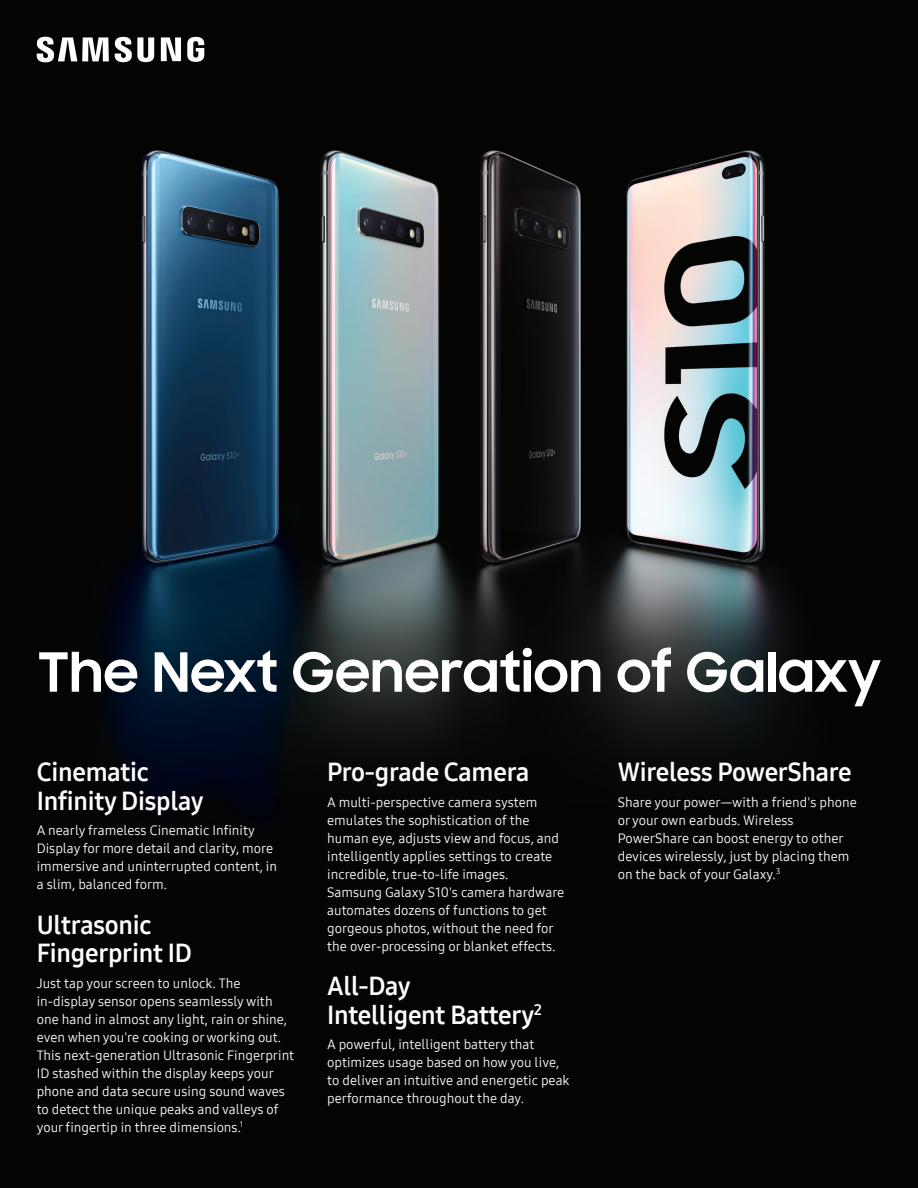
<style>
.page{position:relative;width:918px;height:1188px;background:#040503}
.page>*{position:absolute;margin:0;border:0;box-sizing:border-box;transform-origin:0 0}
.t1{font:700 54px "Samsung Sharp Sans";letter-spacing:.01em;color:#fff}
.t2{font:25.5px/28.5px "Samsung One 700";letter-spacing:-.01em;color:#fff}
.t3{font:13.5px/18px "Samsung One 400";color:#fff}
</style>
<div class="page">
<img style="left:106px;top:36px;width:684px;height:775px">
<svg style="left:161px;top:37px;width:20px;height:24px"></svg>
<svg style="left:37px;top:37px;width:72px;height:25px"></svg>
<svg style="left:115px;top:37px;width:39px;height:25px"></svg>
<svg style="left:187px;top:37px;width:17px;height:25px"></svg>
<h1 class="t1" style="left:38px;top:632px;width:845px">The Next Generation of Galaxy</h1>
<h2 class="t2" style="left:37px;top:758px;width:169px">Cinematic<br>Infinity Display</h2>
<p class="t3" style="left:37px;top:821px;width:242px">A nearly frameless Cinematic Infinity Display for more detail and clarity, more immersive and uninterrupted content, in a slim, balanced form.</p>
<h2 class="t2" style="left:37px;top:910px;width:157px">Ultrasonic<br>Fingerprint ID</h2>
<p class="t3" style="left:37px;top:974px;width:259px">Just tap your screen to unlock. The in-display sensor opens seamlessly with one hand in almost any light, rain or shine, even when you're cooking or working out.<br>This next-generation Ultrasonic Fingerprint ID stashed within the display keeps your phone and data secure using sound waves to detect the unique peaks and valleys of your fingertip in three dimensions.<sup>1</sup></p>
<h2 class="t2" style="left:327px;top:758px;width:204px">Pro-grade Camera</h2>
<p class="t3" style="left:327px;top:793px;width:239px">A multi-perspective camera system emulates the sophistication of the human eye, adjusts view and focus, and intelligently applies settings to create incredible, true-to-life images.<br>Samsung Galaxy S10's camera hardware automates dozens of functions to get gorgeous photos, without the need for the over-processing or blanket effects.</p>
<h2 class="t2" style="left:327px;top:972px;width:216px">All-Day<br>Intelligent Battery<sup>2</sup></h2>
<p class="t3" style="left:327px;top:1035px;width:244px">A powerful, intelligent battery that optimizes usage based on how you live, to deliver an intuitive and energetic peak performance throughout the day.</p>
<h2 class="t2" style="left:618px;top:758px;width:236px">Wireless PowerShare</h2>
<p class="t3" style="left:618px;top:793px;width:241px">Share your power—with a friend's phone or your own earbuds. Wireless PowerShare can boost energy to other devices wirelessly, just by placing them on the back of your Galaxy.<sup>3</sup></p>
</div>
